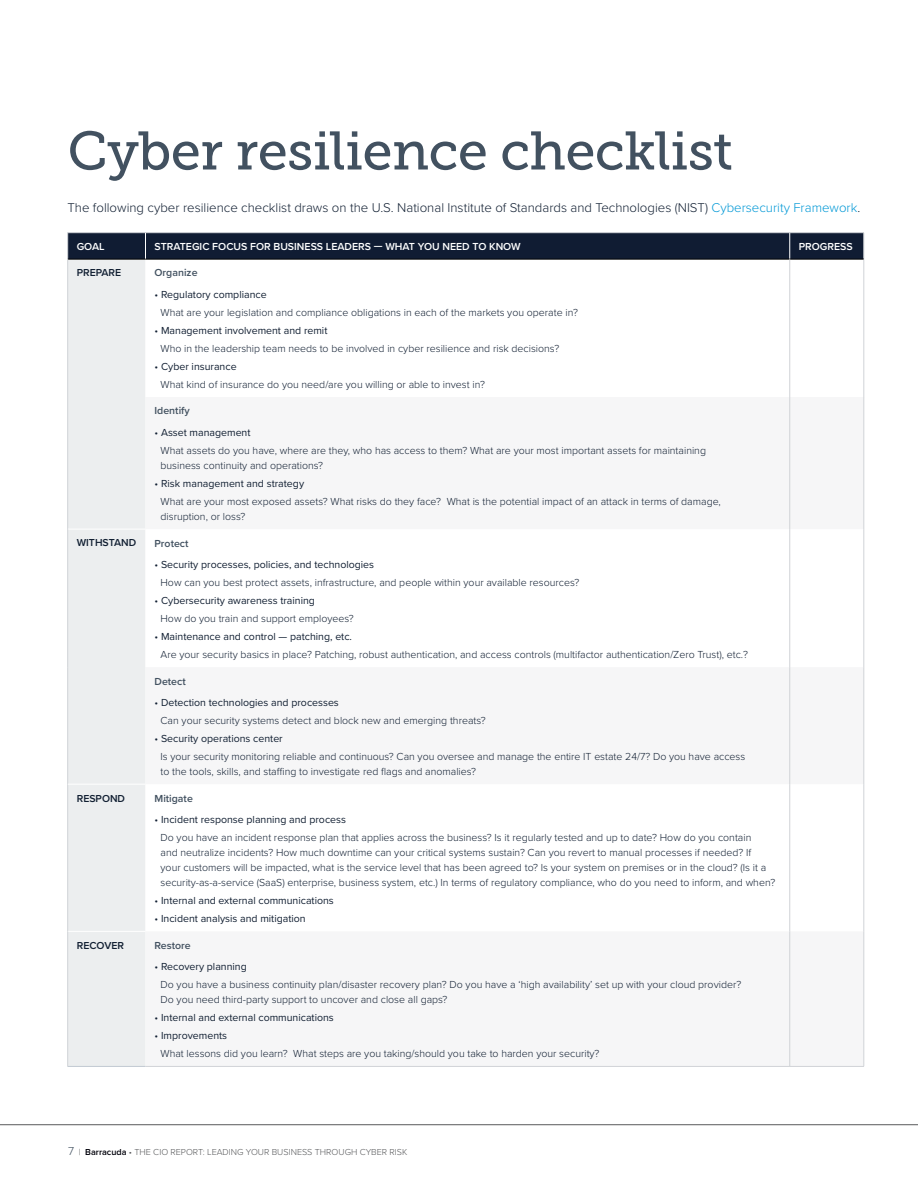
<style>
.page{position:relative;width:918px;height:1188px;background:#fff}
.page>*{position:absolute;margin:0;border:0;box-sizing:border-box;transform-origin:0 0}
.Chapter_title{font:54px "Museo Slab 500";letter-spacing:-.01em;color:#425160}
.t1{font:300 13.2px "Proxima Nova";color:#111f32}
.small_body_bullet{font:300 10.5px/15.1px "Proxima Nova";color:#111f32}
.small_body_bullet-2{font:10.5px "Proxima Nova";color:#111f32}
.table_body{font:600 10.5px "Proxima Nova";color:#fff}
.small_body_heading{font:600 10.5px "Proxima Nova";color:#425160}
.table_section{font:600 10.5px "Proxima Nova";color:#111f32}
.t2{font:300 9px "Proxima Nova";color:#58595b}
.s1{color:#0098d6}
.s2{font-weight:300}
.s3{font-size:12px;color:#425160}
.s4{font-weight:600;color:#00000a}
</style>
<div class="page">
<hr style="left:0;top:1124px;width:918px;height:1px;background:#58595b">
<div style="left:68px;top:260px;width:78px;height:806px;background:#eceeef"></div>
<svg style="left:146px;top:397px;width:718px;height:669px;fill:#f6f6f7"></svg>
<hr style="left:68px;top:232px;width:78px;height:1px;background:#d0d3d7">
<hr style="left:146px;top:232px;width:644px;height:1px;background:#d0d3d7">
<hr style="left:790px;top:232px;width:74px;height:1px;background:#d0d3d7">
<svg style="left:67px;top:233px;width:798px;height:26px;background:#121e34"></svg>
<hr style="left:68px;top:259px;width:78px;height:1px;background:#000">
<hr style="left:146px;top:259px;width:644px;height:1px;background:#000">
<hr style="left:790px;top:259px;width:74px;height:1px;background:#000">
<hr style="left:789px;top:259px;width:1px;height:138px;background:#d0d3d7">
<hr style="left:789px;top:397px;width:1px;height:132px;background:#d0d3d7">
<hr style="left:864px;top:397px;width:1px;height:132px;background:#d0d3d7">
<hr style="left:789px;top:784px;width:1px;height:147px;background:#d0d3d7">
<hr style="left:789px;top:931px;width:1px;height:135px;background:#d0d3d7">
<hr style="left:146px;top:1066px;width:644px;height:1px;background:#d0d3d7">
<hr style="left:864px;top:259px;width:1px;height:138px;background:#d0d3d7">
<hr style="left:864px;top:784px;width:1px;height:147px;background:#d0d3d7">
<hr style="left:864px;top:931px;width:1px;height:135px;background:#d0d3d7">
<hr style="left:790px;top:1066px;width:74px;height:1px;background:#d0d3d7">
<hr style="left:67px;top:259px;width:1px;height:138px;background:#d0d3d7">
<hr style="left:67px;top:397px;width:1px;height:132px;background:#d0d3d7">
<hr style="left:68px;top:529px;width:78px;height:1px;background:#fff">
<hr style="left:67px;top:529px;width:1px;height:138px;background:#d0d3d7">
<hr style="left:789px;top:529px;width:1px;height:138px;background:#d0d3d7">
<hr style="left:67px;top:667px;width:1px;height:117px;background:#d0d3d7">
<hr style="left:789px;top:667px;width:1px;height:117px;background:#d0d3d7">
<hr style="left:864px;top:667px;width:1px;height:117px;background:#d0d3d7">
<hr style="left:864px;top:529px;width:1px;height:138px;background:#d0d3d7">
<hr style="left:67px;top:784px;width:1px;height:147px;background:#d0d3d7">
<hr style="left:68px;top:784px;width:78px;height:1px;background:#fff">
<hr style="left:68px;top:931px;width:78px;height:1px;background:#fff">
<hr style="left:67px;top:931px;width:1px;height:135px;background:#d0d3d7">
<hr style="left:68px;top:1066px;width:78px;height:1px;background:#c2c9d2">
<p class="Chapter_title" style="left:68px;top:121px;width:667px">Cyber resilience checklist</p>
<p class="t1" style="left:68px;top:197px;width:794px">The following cyber resilience checklist draws on the U.S. National Institute of Standards and Technologies (NIST) <span class="s1">Cybersecurity Framework</span>.</p>
<p class="table_body" style="left:77px;top:239px;width:29px">GOAL</p>
<p class="table_body" style="left:155px;top:239px;width:368px">STRATEGIC FOCUS FOR BUSINESS LEADERS — WHAT YOU NEED TO KNOW</p>
<p class="table_body" style="left:799px;top:239px;width:56px">PROGRESS</p>
<p class="table_section" style="left:77px;top:265px;width:46px">PREPARE</p>
<p class="small_body_heading" style="left:155px;top:265px;width:44px">Organize</p>
<p class="small_body_bullet-2" style="left:155px;top:286px;width:114px"><span class="s2">•</span> Regulatory compliance</p>
<p class="small_body_bullet" style="left:161px;top:304px;width:419px">What are your legislation and compliance obligations in each of the markets you operate in?</p>
<p class="small_body_bullet-2" style="left:155px;top:322px;width:174px"><span class="s2">•</span> Management involvement and remit</p>
<p class="small_body_bullet" style="left:161px;top:340px;width:400px">Who in the leadership team needs to be involved in cyber resilience and risk decisions?</p>
<p class="small_body_bullet-2" style="left:155px;top:359px;width:84px"><span class="s2">•</span> Cyber insurance</p>
<p class="small_body_bullet" style="left:161px;top:376px;width:326px">What kind of insurance do you need/are you willing or able to invest in?</p>
<p class="small_body_heading" style="left:155px;top:403px;width:37px">Identify</p>
<p class="small_body_bullet-2" style="left:155px;top:424px;width:98px"><span class="s2">•</span> Asset management</p>
<p class="small_body_bullet" style="left:161px;top:442px;width:547px">What assets do you have, where are they, who has access to them? What are your most important assets for maintaining business continuity and operations?</p>
<p class="small_body_bullet-2" style="left:155px;top:476px;width:151px"><span class="s2">•</span> Risk management and strategy</p>
<p class="small_body_bullet" style="left:161px;top:493px;width:562px">What are your most exposed assets? What risks do they face? What is the potential impact of an attack in terms of damage, disruption, or loss?</p>
<p class="table_section" style="left:77px;top:535px;width:61px">WITHSTAND</p>
<p class="small_body_heading" style="left:155px;top:535px;width:36px">Protect</p>
<p class="small_body_bullet-2" style="left:155px;top:556px;width:221px"><span class="s2">•</span> Security processes, policies, and technologies</p>
<p class="small_body_bullet" style="left:161px;top:574px;width:420px">How can you best protect assets, infrastructure, and people within your available resources?</p>
<p class="small_body_bullet-2" style="left:155px;top:593px;width:162px"><span class="s2">•</span> Cybersecurity awareness training</p>
<p class="small_body_bullet" style="left:161px;top:610px;width:195px">How do you train and support employees?</p>
<p class="small_body_bullet-2" style="left:155px;top:629px;width:199px"><span class="s2">•</span> Maintenance and control — patching, etc.</p>
<p class="small_body_bullet" style="left:161px;top:646px;width:589px">Are your security basics in place? Patching, robust authentication, and access controls (multifactor authentication/Zero Trust), etc.?</p>
<p class="small_body_heading" style="left:155px;top:673px;width:33px">Detect</p>
<p class="small_body_bullet-2" style="left:155px;top:694px;width:186px"><span class="s2">•</span> Detection technologies and processes</p>
<p class="small_body_bullet" style="left:161px;top:712px;width:327px">Can your security systems detect and block new and emerging threats?</p>
<p class="small_body_bullet-2" style="left:155px;top:731px;width:130px"><span class="s2">•</span> Security operations center</p>
<p class="small_body_bullet" style="left:161px;top:748px;width:586px">Is your security monitoring reliable and continuous? Can you oversee and manage the entire IT estate 24/7? Do you have access to the tools, skills, and staffing to investigate red flags and anomalies?</p>
<p class="table_section" style="left:77px;top:790px;width:50px">RESPOND</p>
<p class="small_body_heading" style="left:155px;top:790px;width:40px">Mitigate</p>
<p class="small_body_bullet-2" style="left:155px;top:811px;width:193px"><span class="s2">•</span> Incident response planning and process</p>
<p class="small_body_bullet" style="left:161px;top:829px;width:616px">Do you have an incident response plan that applies across the business? Is it regularly tested and up to date? How do you contain<br>and neutralize incidents? How much downtime can your critical systems sustain? Can you revert to manual processes if needed? If<br>your customers will be impacted, what is the service level that has been agreed to? Is your system on premises or in the cloud? (Is it a security-as-a-service (SaaS) enterprise, business system, etc.) In terms of regulatory compliance, who do you need to inform, and when?</p>
<p class="small_body_bullet-2" style="left:155px;top:893px;width:181px"><span class="s2">•</span> Internal and external communications</p>
<p class="small_body_bullet-2" style="left:155px;top:911px;width:153px"><span class="s2">•</span> Incident analysis and mitigation</p>
<p class="table_section" style="left:77px;top:937px;width:49px">RECOVER</p>
<p class="small_body_heading" style="left:155px;top:937px;width:38px">Restore</p>
<p class="small_body_bullet-2" style="left:155px;top:959px;width:94px"><span class="s2">•</span> Recovery planning</p>
<p class="small_body_bullet" style="left:161px;top:976px;width:582px">Do you have a business continuity plan/disaster recovery plan? Do you have a ‘high availability’ set up with your cloud provider?<br>Do you need third-party support to uncover and close all gaps?</p>
<p class="small_body_bullet-2" style="left:155px;top:1010px;width:181px"><span class="s2">•</span> Internal and external communications</p>
<p class="small_body_bullet-2" style="left:155px;top:1028px;width:74px"><span class="s2">•</span> Improvements</p>
<p class="small_body_bullet" style="left:161px;top:1046px;width:441px">What lessons did you learn? What steps are you taking/should you take to harden your security?</p>
<p class="t2" style="left:68px;top:1145px;width:341px"><span class="s3">7</span> | <span class="s4">Barracuda</span> • THE CIO REPORT: LEADING YOUR BUSINESS THROUGH CYBER RISK</p>
</div>
